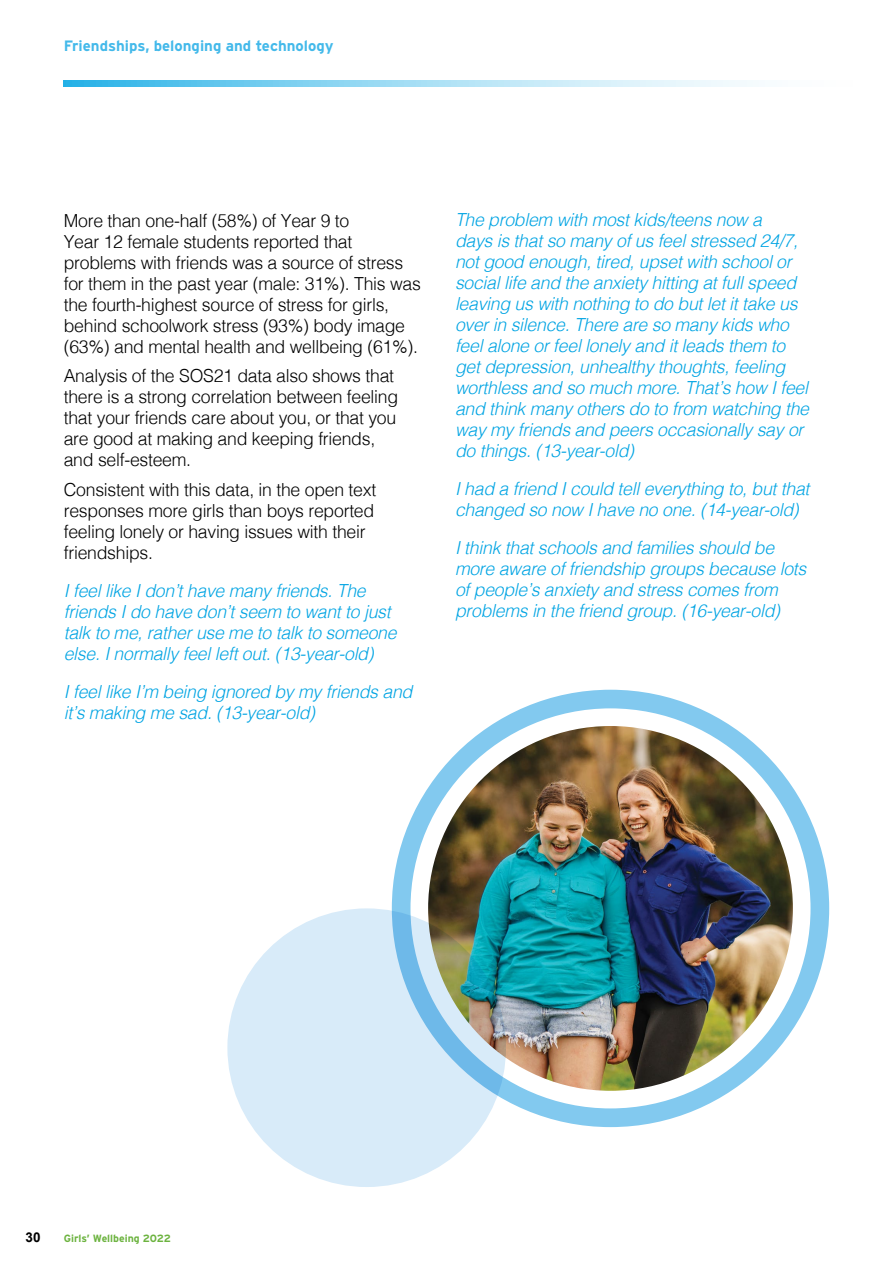
<style>
.page{position:relative;width:893px;height:1263px;background:#fff}
.page>*{position:absolute;margin:0;border:0;box-sizing:border-box;transform-origin:0 0}
.t1{font:italic 300 18px/21px "Helvetica";letter-spacing:-.015em;color:#00a4e3}
.t2{font:300 18px/21px "Helvetica";letter-spacing:-.015em;color:#000}
.t3{font:700 15px "Interstate";color:#43b9ea}
.t4{font:700 13.5px "Arial";color:#000}
.t5{font:700 10.5px "Interstate";color:#6cb33f}
</style>
<div class="page">
<div style="left:392px;top:690px;width:437px;height:437px;border:19px solid #82c9ef;border-radius:50%"></div>
<img style="left:428px;top:726px;width:365px;height:365px;border-radius:182px">
<div style="left:227px;top:908px;width:279px;height:279px;background:#d8ebf9;border-radius:50%"></div>
<svg style="left:64px;top:81px;width:689px;height:6px;background:#9cdbf3"></svg>
<p class="t3" style="left:64px;top:37px;width:271px">Friendships, belonging and technology</p>
<p class="t2" style="left:64px;top:209px;width:359px">More than one-half (58%) of Year 9 to<br>Year 12 female students reported that problems with friends was a source of stress for them in the past year (male: 31%). This was the fourth-highest source of stress for girls, behind schoolwork stress (93%) body image (63%) and mental health and wellbeing (61%).</p>
<p class="t2" style="left:64px;top:364px;width:336px">Analysis of the SOS21 data also shows that there is a strong correlation between feeling that your friends care about you, or that you are good at making and keeping friends, and self-esteem.</p>
<p class="t2" style="left:64px;top:478px;width:314px">Consistent with this data, in the open text responses more girls than boys reported feeling lonely or having issues with their friendships.</p>
<p class="t1" style="left:64px;top:579px;width:334px">I feel like I don’t have many friends. The friends I do have don’t seem to want to just talk to me, rather use me to talk to someone else. I normally feel left out. (13-year-old)</p>
<p class="t1" style="left:64px;top:680px;width:350px">I feel like I’m being ignored by my friends and it’s making me sad. (13-year-old)</p>
<p class="t1" style="left:455px;top:208px;width:356px">The problem with most kids/teens now a<br>days is that so many of us feel stressed 24/7, not good enough, tired, upset with school or social life and the anxiety hitting at full speed leaving us with nothing to do but let it take us over in silence. There are so many kids who feel alone or feel lonely and it leads them to get depression, unhealthy thoughts, feeling worthless and so much more. That’s how I feel and think many others do to from watching the way my friends and peers occasionally say or do things. (13-year-old)</p>
<p class="t1" style="left:455px;top:477px;width:356px">I had a friend I could tell everything to, but that changed so now I have no one. (14-year-old)</p>
<p class="t1" style="left:455px;top:536px;width:353px">I think that schools and families should be more aware of friendship groups because lots of people’s anxiety and stress comes from problems in the friend group. (16-year-old)</p>
<p class="t4" style="left:26px;top:1228px;width:17px">30</p>
<p class="t5" style="left:64px;top:1232px;width:109px">Girls’ Wellbeing 2022</p>
</div>
